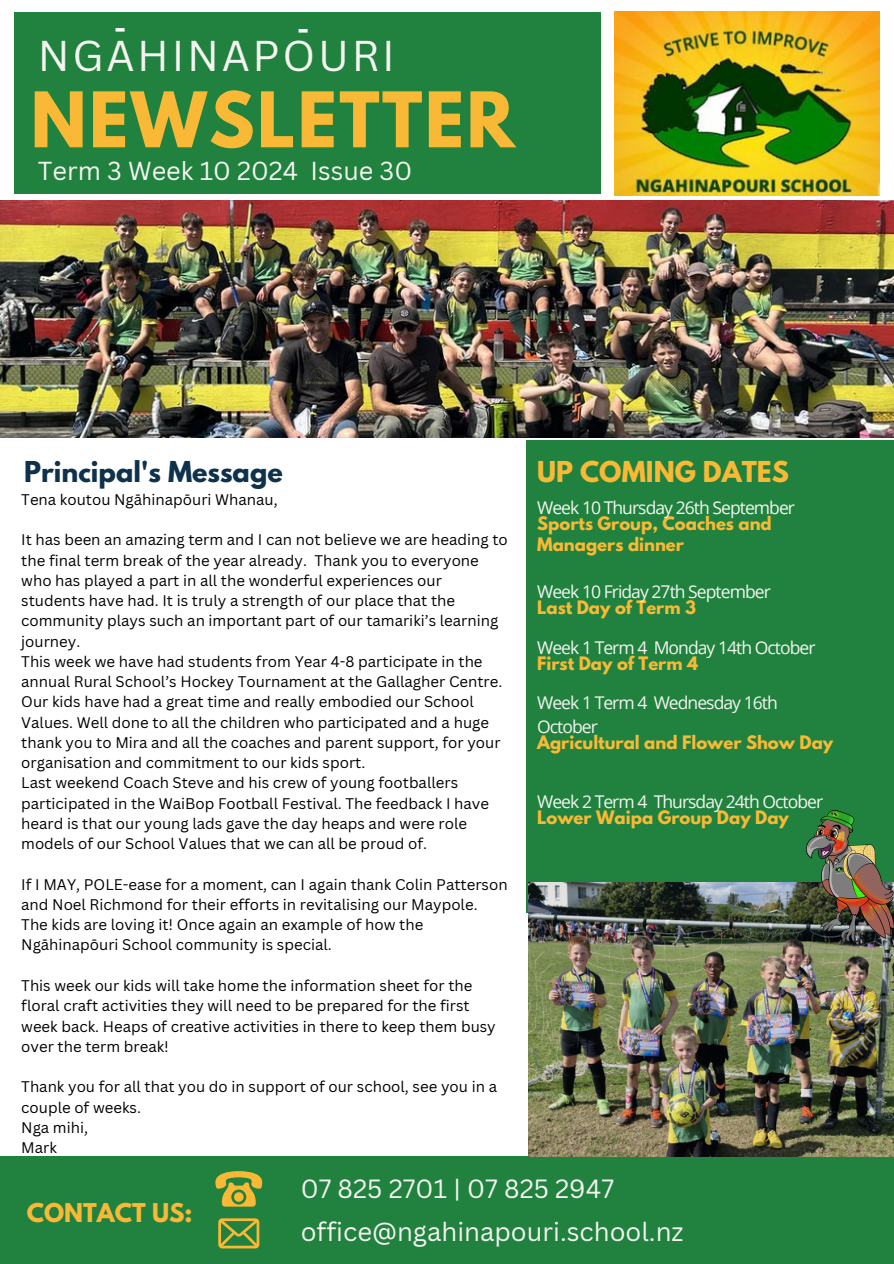
<style>
.page{position:relative;width:894px;height:1264px;background:#fff}
.page>*{position:absolute;margin:0;border:0;box-sizing:border-box;transform-origin:0 0}
.t1{font:700 67.8px "League Spartan";letter-spacing:.035em;color:#f9b937}
.t2{font:42px "Canva Sans";letter-spacing:.065em;color:#f4f5f0}
.t3{font:700 30px "Canva Sans";color:#fff}
.t4{font:25.65px "Canva Sans";color:#f4f5f0}
.t5{font:700 25.5px "League Spartan";color:#0e324c}
.t6{font:700 25.5px "League Spartan";color:#f9b937}
.t7{font:25.35px "Canva Sans";color:#f4f5f0}
.t8{font:700 22.95px "League Spartan";color:#f9b937}
.t9{font:17.55px/23.7px "Open Sans";letter-spacing:-.055em;color:#f4f5f0}
.t10{font:700 16.5px/21.3px "League Spartan";color:#f9b937}
.t11{font:15px/20.2px "Canva Sans";color:#000}
</style>
<div class="page">
<div style="left:14px;top:12px;width:586px;height:182px;background:#20823e"></div>
<img style="left:614px;top:11px;width:264px;height:185px">
<div style="left:0;top:1156px;width:804px;height:107px;background:#20823e"></div>
<svg style="left:215px;top:1171px;width:48px;height:35px"></svg>
<svg style="left:218px;top:1218px;width:41px;height:30px"></svg>
<div style="left:727px;top:1156px;width:166px;height:107px;background:#20823e"></div>
<img style="left:0;top:200px;width:893px;height:238px">
<div style="left:526px;top:441px;width:367px;height:471px;background:#20823e"></div>
<img style="left:528px;top:882px;width:364px;height:274px">
<img style="left:797px;top:810px;width:96px;height:135px">
<p class="t3" style="left:115px;top:8px;width:13px">-</p>
<p class="t3" style="left:297px;top:9px;width:13px">-</p>
<p class="t2" style="left:38px;top:26px;width:358px">NGAHINAPOURI</p>
<p class="t1" style="left:31px;top:86px;width:485px">NEWSLETTER</p>
<p class="t7" style="left:38px;top:153px;width:375px">Term 3 Week 10 2024 Issue 30</p>
<p class="t5" style="left:24px;top:458px;width:260px">Principal's Message</p>
<p class="t11" style="left:21px;top:489px;width:258px">Tena koutou Ngāhinapōuri Whanau,</p>
<p class="t11" style="left:21px;top:529px;width:488px">It has been an amazing term and I can not believe we are heading to the final term break of the year already. Thank you to everyone who has played a part in all the wonderful experiences our students have had. It is truly a strength of our place that the community plays such an important part of our tamariki’s learning journey.</p>
<p class="t11" style="left:21px;top:651px;width:482px">This week we have had students from Year 4-8 participate in the annual Rural School’s Hockey Tournament at the Gallagher Centre.<br>Our kids have had a great time and really embodied our School Values. Well done to all the children who participated and a huge thank you to Mira and all the coaches and parent support, for your organisation and commitment to our kids sport.</p>
<p class="t11" style="left:21px;top:772px;width:469px">Last weekend Coach Steve and his crew of young footballers participated in the WaiBop Football Festival. The feedback I have heard is that our young lads gave the day heaps and were role models of our School Values that we can all be proud of.</p>
<p class="t11" style="left:21px;top:873px;width:487px">If I MAY, POLE-ease for a moment, can I again thank Colin Patterson and Noel Richmond for their efforts in revitalising our Maypole.<br>The kids are loving it! Once again an example of how the Ngāhinapōuri School community is special.</p>
<p class="t11" style="left:21px;top:975px;width:476px">This week our kids will take home the information sheet for the floral craft activities they will need to be prepared for the first week back. Heaps of creative activities in there to keep them busy over the term break!</p>
<p class="t11" style="left:21px;top:1076px;width:477px">Thank you for all that you do in support of our school, see you in a couple of weeks.</p>
<p class="t11" style="left:21px;top:1116px;width:68px">Nga mihi,</p>
<p class="t11" style="left:21px;top:1137px;width:37px">Mark</p>
<p class="t6" style="left:537px;top:459px;width:253px">UP COMING DATES</p>
<p class="t10" style="left:537px;top:514px;width:236px">Sports Group, Coaches and<br>Managers dinner</p>
<p class="t9" style="left:537px;top:495px;width:259px">Week 10 Thursday 26th September</p>
<p class="t9" style="left:537px;top:579px;width:235px">Week 10 Friday 27th September</p>
<p class="t10" style="left:537px;top:599px;width:160px">Last Day of Term 3</p>
<p class="t9" style="left:537px;top:635px;width:280px">Week 1 Term 4 Monday 14th October</p>
<p class="t10" style="left:537px;top:655px;width:162px">First Day of Term 4</p>
<p class="t9" style="left:537px;top:690px;width:242px">Week 1 Term 4 Wednesday 16th<br>October</p>
<p class="t10" style="left:537px;top:733px;width:297px">Agricultural and Flower Show Day</p>
<p class="t9" style="left:537px;top:789px;width:287px">Week 2 Term 4 Thursday 24th October</p>
<p class="t10" style="left:537px;top:809px;width:253px">Lower Waipa Group Day Day</p>
<p class="t8" style="left:27px;top:1201px;width:167px">CONTACT US:</p>
<p class="t4" style="left:300px;top:1170px;width:315px">07 825 2701 | 07 825 2947</p>
<h2 class="t4" style="left:300px;top:1213px;width:384px">office@ngahinapouri.school.nz</h2>
</div>
